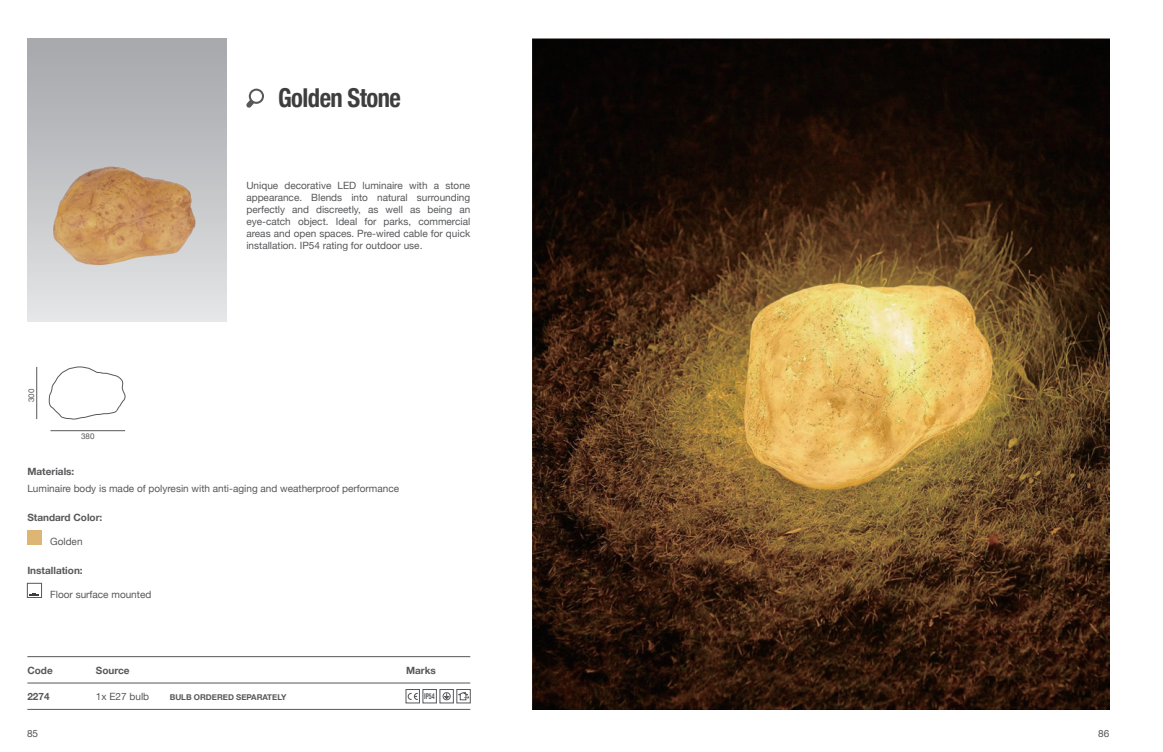
<style>
.page{position:relative;width:1163px;height:752px;background:#fff}
.page>*{position:absolute;margin:0;border:0;box-sizing:border-box;transform-origin:0 0}
.t1{font:700 condensed 26px "Helvetica Neue";letter-spacing:-.025em;color:#3e3e3f;scale:.95 1}
.t2{font:10px/12px "Helvetica Neue";color:#57585a;text-align:justify}
.t3{font:700 10px "Helvetica Neue";color:#57585a}
.t4{font:700 8px "Helvetica Neue";color:#57585a}
.t5{font:8px "Helvetica Neue";color:#57585a}
.t6{font:700 condensed 8px "Helvetica Neue";color:#57585a;scale:.75 1}
</style>
<div class="page">
<div style="left:27px;top:39px;width:199px;height:282px;background:linear-gradient(to bottom,#a5a6aa,#e3e4e6)"></div>
<div style="left:27px;top:583px;width:15px;height:14px;border:1px solid #57585a"></div>
<svg style="left:30px;top:593px;width:9px;height:2px"></svg>
<svg style="left:246px;top:89px;width:18px;height:19px"></svg>
<div style="left:27px;top:530px;width:15px;height:14px;background:#ddb676"></div>
<img style="left:35px;top:135px;width:176px;height:176px">
<hr style="left:37px;top:367px;width:1px;height:52px;background:#57585a">
<hr style="left:50px;top:430px;width:75px;height:1px;background:#57585a">
<svg style="left:49px;top:366px;width:76px;height:53px"></svg>
<img style="left:532px;top:39px;width:577px;height:670px">
<hr style="left:27px;top:655px;width:443px;height:1px;background:#57585a">
<hr style="left:27px;top:682px;width:443px;height:1px;background:#57585a">
<hr style="left:27px;top:708px;width:443px;height:1px;background:#57585a">
<svg style="left:408px;top:692px;width:9px;height:7px"></svg>
<div style="left:406px;top:689px;width:13px;height:13px;border:1px solid #57585a"></div>
<div style="left:442px;top:692px;width:8px;height:7px;border:1px solid #57585a;border-radius:50%"></div>
<div style="left:456px;top:689px;width:14px;height:13px;border:1px solid #57585a"></div>
<svg style="left:458px;top:691px;width:11px;height:9px"></svg>
<h1 class="t1" style="left:278px;top:76px;width:131px">Golden Stone</h1>
<p class="t5" style="left:26px;top:402px;width:15px;rotate:-90deg">300</p>
<p class="t5" style="left:81px;top:430px;width:15px">380</p>
<p class="t2" style="left:246px;top:179px;width:225px">Unique decorative LED luminaire with a stone appearance. Blends into natural surrounding perfectly and discreetly, as well as being an eye-catch object. Ideal for parks, commercial areas and open spaces. Pre-wired cable for quick installation. IP54 rating for outdoor use.</p>
<p class="t3" style="left:27px;top:463px;width:49px">Materials:</p>
<p class="t2" style="left:27px;top:483px;width:373px">Luminaire body is made of polyresin with anti-aging and weatherproof performance</p>
<p class="t3" style="left:27px;top:509px;width:77px">Standard Color:</p>
<p class="t2" style="left:50px;top:535px;width:34px">Golden</p>
<p class="t3" style="left:27px;top:562px;width:57px">Installation:</p>
<p class="t2" style="left:50px;top:588px;width:103px">Floor surface mounted</p>
<p class="t3" style="left:27px;top:661px;width:27px">Code</p>
<p class="t3" style="left:96px;top:661px;width:35px">Source</p>
<p class="t3" style="left:406px;top:661px;width:31px">Marks</p>
<p class="t3" style="left:27px;top:688px;width:24px">2274</p>
<p class="t2" style="left:96px;top:690px;width:55px">1x E27 bulb</p>
<p class="t4" style="left:170px;top:690px;width:118px">BULB ORDERED SEPARATELY</p>
<p class="t6" style="left:424px;top:689px;width:15px">IP54</p>
<p class="t2" style="left:27px;top:727px;width:13px">85</p>
<p class="t2" style="left:1097px;top:727px;width:13px">86</p>
</div>
